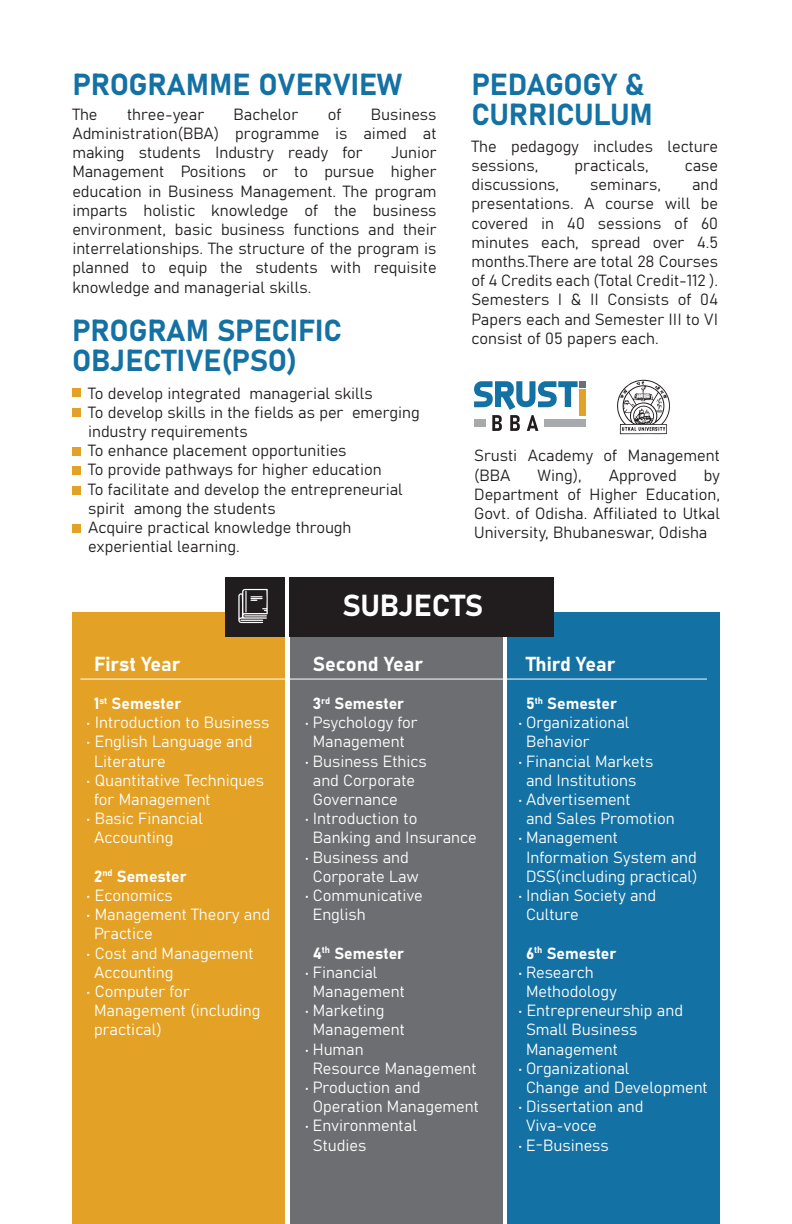
<style>
.page{position:relative;width:792px;height:1224px;background:#fff}
.page>*{position:absolute;margin:0;border:0;box-sizing:border-box;transform-origin:0 0}
.t1{font:30px/30px "Bahnschrift";letter-spacing:-.01em;color:#1471a3}
.t2{font:30px "Bahnschrift";color:#fff}
.t3{font:20px "Bahnschrift";color:#fff}
.t4{font:16px/19.2px "Bahnschrift";color:#211d1e;text-align:justify}
.t5{font:16px/19.2px "Bahnschrift";color:#fff}
</style>
<div class="page">
<div style="left:72px;top:612px;width:213px;height:612px;background:#e3a125"></div>
<div style="left:290px;top:612px;width:212px;height:612px;background:#6d6e71"></div>
<div style="left:507px;top:612px;width:213px;height:612px;background:#1471a3"></div>
<div style="left:72px;top:389px;width:8px;height:8px;background:#e3a125"></div>
<div style="left:72px;top:408px;width:8px;height:8px;background:#e3a125"></div>
<div style="left:72px;top:447px;width:8px;height:8px;background:#e3a125"></div>
<div style="left:72px;top:467px;width:8px;height:8px;background:#e3a125"></div>
<div style="left:72px;top:486px;width:8px;height:8px;background:#e3a125"></div>
<div style="left:72px;top:524px;width:8px;height:8px;background:#e3a125"></div>
<div style="left:290px;top:578px;width:264px;height:59px;background:#211d1e"></div>
<div style="left:225px;top:578px;width:60px;height:59px;background:#211d1e"></div>
<svg style="left:617px;top:380px;width:53px;height:54px"></svg>
<svg style="left:474px;top:381px;width:111px;height:50px"></svg>
<div style="left:474px;top:420px;width:12px;height:7px;background:#a7a9ac"></div>
<div style="left:544px;top:420px;width:41px;height:7px;background:#a7a9ac"></div>
<hr style="left:80px;top:679px;width:627px;height:1px;background:#fff">
<svg style="left:238px;top:589px;width:30px;height:34px"></svg>
<h1 class="t1" style="left:72px;top:67px;width:332px">PROGRAMME OVERVIEW</h1>
<h1 class="t1" style="left:471px;top:67px;width:183px">PEDAGOGY &amp;<br>CURRICULUM</h1>
<p class="t4" style="left:72px;top:104px;width:27px">The</p>
<p class="t4" style="left:127px;top:104px;width:79px">three-year</p>
<p class="t4" style="left:234px;top:104px;width:66px">Bachelor</p>
<p class="t4" style="left:328px;top:104px;width:15px">of</p>
<p class="t4" style="left:72px;top:104px;width:366px;text-indent:299px">Business Administration(BBA) programme is aimed at making students Industry ready for</p>
<p class="t4" style="left:72px;top:142px;width:366px;text-indent:319px">Junior Management Positions or to pursue higher education in Business Management. The program imparts holistic knowledge of the business environment, basic business functions and their interrelationships. The structure of the program is planned to equip the students with requisite knowledge and managerial skills.</p>
<p class="t4" style="left:471px;top:135px;width:248px">The pedagogy includes lecture sessions,</p>
<p class="t4" style="left:575px;top:155px;width:76px">practicals,</p>
<p class="t4" style="left:685px;top:155px;width:35px">case</p>
<p class="t4" style="left:471px;top:174px;width:248px;text-indent:221px">and presentations. A course will be covered in 40 sessions of 60 minutes each, spread over 4.5 months.There are total 28 Courses of 4 Credits each (Total Credit-112 ).<br>Semesters I &amp; II Consists of 04<br>Papers each and Semester III to VI consist of 05 papers each.</p>
<p class="t4" style="left:471px;top:174px;width:89px">discussions,</p>
<p class="t4" style="left:590px;top:174px;width:72px">seminars,</p>
<h1 class="t1" style="left:72px;top:313px;width:271px">PROGRAM SPECIFIC<br>OBJECTIVE(PSO)</h1>
<p class="t4" style="left:88px;top:382px;width:333px;text-align:left">To develop integrated managerial skills<br>To develop skills in the fields as per emerging industry requirements<br>To enhance placement opportunities<br>To provide pathways for higher education<br>To facilitate and develop the entrepreneurial spirit among the students<br>Acquire practical knowledge through experiential learning.</p>
<p class="t4" style="left:474px;top:445px;width:247px">Srusti Academy of Management (BBA</p>
<p class="t4" style="left:538px;top:464px;width:46px">Wing),</p>
<p class="t4" style="left:609px;top:464px;width:69px">Approved</p>
<p class="t4" style="left:474px;top:464px;width:247px;text-indent:230px">by Department of Higher Education, Govt. of Odisha. Affiliated to Utkal University, Bhubaneswar, Odisha</p>
<p class="t3" style="left:94px;top:648px;width:88px">First Year</p>
<p class="t5" style="left:94px;top:693px;width:89px">1<sup>st</sup> Semester</p>
<p class="t5" style="left:86px;top:712px;width:185px">• Introduction to Business</p>
<p class="t5" style="left:94px;top:731px;width:160px;text-indent:-8px">• English Language and<br>Literature</p>
<p class="t5" style="left:94px;top:769px;width:172px;text-indent:-8px">• Quantitative Techniques for Management</p>
<p class="t5" style="left:94px;top:808px;width:110px;text-indent:-8px">• Basic Financial<br>Accounting</p>
<p class="t5" style="left:94px;top:865px;width:94px">2<sup>nd</sup> Semester</p>
<p class="t5" style="left:86px;top:885px;width:88px">• Economics</p>
<p class="t5" style="left:94px;top:904px;width:177px;text-indent:-8px">• Management Theory and<br>Practice</p>
<p class="t5" style="left:94px;top:942px;width:161px;text-indent:-8px">• Cost and Management<br>Accounting</p>
<p class="t5" style="left:94px;top:981px;width:168px;text-indent:-8px">• Computer for<br>Management (including practical)</p>
<h1 class="t2" style="left:343px;top:583px;width:142px">SUBJECTS</h1>
<p class="t3" style="left:313px;top:648px;width:112px">Second Year</p>
<p class="t5" style="left:313px;top:693px;width:93px">3<sup>rd</sup> Semester</p>
<p class="t5" style="left:305px;top:712px;width:114px;text-align:center">• Psychology for<br>Management</p>
<p class="t5" style="left:313px;top:750px;width:115px;text-indent:-8px">• Business Ethics and Corporate<br>Governance</p>
<p class="t5" style="left:313px;top:808px;width:165px;text-indent:-8px">• Introduction to<br>Banking and Insurance</p>
<p class="t5" style="left:313px;top:846px;width:108px;text-indent:-8px">• Business and<br>Corporate Law</p>
<p class="t5" style="left:313px;top:885px;width:112px;text-indent:-8px">• Communicative<br>English</p>
<p class="t5" style="left:313px;top:942px;width:93px">4<sup>th</sup> Semester</p>
<p class="t5" style="left:313px;top:961px;width:94px;text-indent:-8px">• Financial<br>Management</p>
<p class="t5" style="left:313px;top:1000px;width:94px;text-indent:-8px">• Marketing<br>Management</p>
<p class="t5" style="left:313px;top:1038px;width:165px;text-indent:-8px">• Human<br>Resource Management</p>
<p class="t5" style="left:313px;top:1077px;width:168px;text-indent:-8px">• Production and<br>Operation Management</p>
<p class="t5" style="left:313px;top:1115px;width:106px;text-indent:-8px">• Environmental<br>Studies</p>
<p class="t3" style="left:526px;top:648px;width:91px">Third Year</p>
<p class="t5" style="left:526px;top:693px;width:92px">5<sup>th</sup> Semester</p>
<p class="t5" style="left:526px;top:712px;width:105px;text-indent:-8px">• Organizational<br>Behavior</p>
<p class="t5" style="left:518px;top:750px;width:137px;text-align:center">• Financial Markets and Institutions</p>
<p class="t5" style="left:526px;top:789px;width:150px;text-indent:-8px">• Advertisement<br>and Sales Promotion</p>
<p class="t5" style="left:526px;top:827px;width:173px;text-indent:-8px">• Management<br>Information System and<br>DSS(including practical)</p>
<p class="t5" style="left:526px;top:885px;width:132px;text-indent:-8px">• Indian Society and<br>Culture</p>
<p class="t5" style="left:526px;top:942px;width:92px">6<sup>th</sup> Semester</p>
<p class="t5" style="left:526px;top:961px;width:92px;text-indent:-8px">• Research<br>Methodology</p>
<p class="t5" style="left:526px;top:1000px;width:159px;text-indent:-8px">• Entrepreneurship and<br>Small Business<br>Management</p>
<p class="t5" style="left:526px;top:1057px;width:183px;text-indent:-8px">• Organizational<br>Change and Development</p>
<p class="t5" style="left:526px;top:1096px;width:119px;text-indent:-8px">• Dissertation and<br>Viva-voce</p>
<p class="t5" style="left:518px;top:1134px;width:92px">• E-Business</p>
</div>
